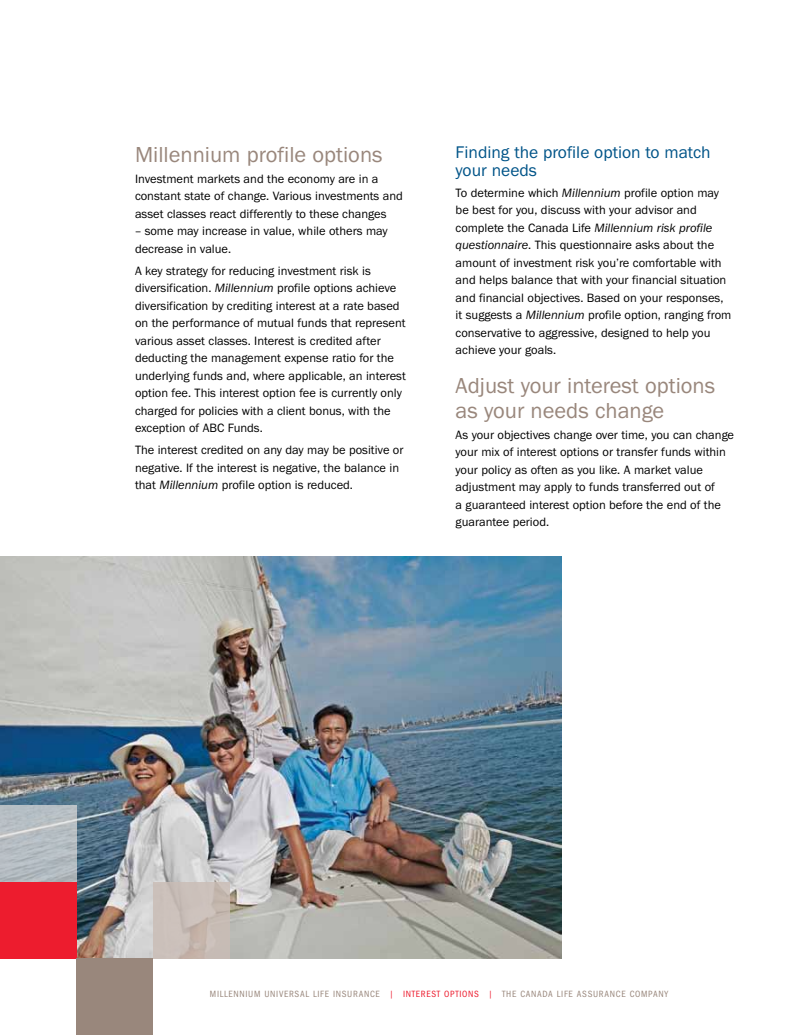
<style>
.page{position:relative;width:810px;height:1035px;background:#fff}
.page>*{position:absolute;margin:0;border:0;box-sizing:border-box;transform-origin:0 0}
.t1{font:22.5px/25px "Franklin Got ITC";color:#99877c}
.t2{font:17.5px/18.8px "Franklin Got ITC";color:#005488}
.t3{font:12.5px/17.5px "Franklin Got ITC";color:#000}
.t4{font:9.38px "Franklin Got Cd ITC";letter-spacing:.075em;color:#99877c}
.s1{font-style:italic}
.s2{color:#ed1c2e}
</style>
<div class="page">
<img style="left:0;top:556px;width:562px;height:402px">
<div style="left:0;top:882px;width:77px;height:76px;background:#ed1c2e"></div>
<svg style="left:0;top:805px;width:77px;height:77px;background:#b5bcc2"></svg>
<div style="left:77px;top:958px;width:76px;height:77px;background:#99877c"></div>
<svg style="left:153px;top:882px;width:77px;height:77px;background:#c8bcb6"></svg>
<h1 class="t1" style="left:135px;top:141px;width:249px">Millennium profile options</h1>
<p class="t3" style="left:135px;top:170px;width:270px">Investment markets and the economy are in a constant state of change. Various investments and asset classes react differently to these changes</p>
<p class="t3" style="left:135px;top:222px;width:254px">– some may increase in value, while others may decrease in value.</p>
<p class="t3" style="left:135px;top:262px;width:272px">A key strategy for reducing investment risk is diversification. <span class="s1">Millennium</span> profile options achieve diversification by crediting interest at a rate based on the performance of mutual funds that represent various asset classes. Interest is credited after deducting the management expense ratio for the underlying funds and, where applicable, an interest option fee. This interest option fee is currently only charged for policies with a client bonus, with the exception of ABC Funds.</p>
<p class="t3" style="left:135px;top:441px;width:270px">The interest credited on any day may be positive or negative. If the interest is negative, the balance in that <span class="s1">Millennium</span> profile option is reduced.</p>
<h2 class="t2" style="left:456px;top:142px;width:257px">Finding the profile option to match your needs</h2>
<p class="t3" style="left:456px;top:183px;width:277px">To determine which <span class="s1">Millennium</span> profile option may be best for you, discuss with your advisor and complete the Canada Life <span class="s1">Millennium risk profile questionnaire</span>. This questionnaire asks about the amount of investment risk you’re comfortable with and helps balance that with your financial situation and financial objectives. Based on your responses, it suggests a <span class="s1">Millennium</span> profile option, ranging from conservative to aggressive, designed to help you achieve your goals.</p>
<h1 class="t1" style="left:456px;top:372px;width:261px">Adjust your interest options as your needs change</h1>
<p class="t3" style="left:456px;top:426px;width:280px">As your objectives change over time, you can change your mix of interest options or transfer funds within your policy as often as you like. A market value adjustment may apply to funds transferred out of<br>a guaranteed interest option before the end of the guarantee period.</p>
<p class="t4" style="left:210px;top:989px;width:460px">MILLENNIUM UNIVERSAL LIFE INSURANCE <span class="s2">| INTEREST OPTIONS |</span> THE CANADA LIFE ASSURANCE COMPANY</p>
</div>
